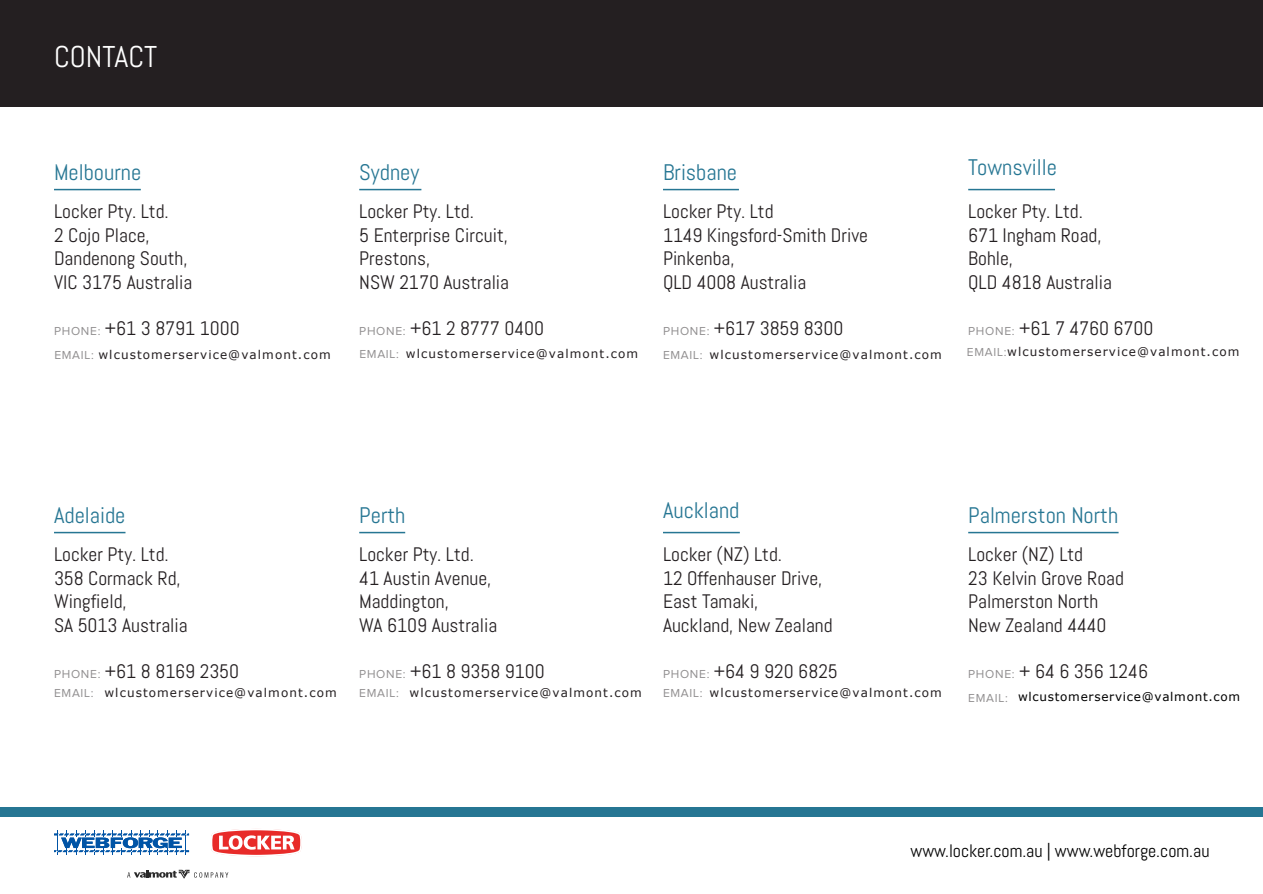
<style>
.page{position:relative;width:1263px;height:894px;background:#fff}
.page>*{position:absolute;margin:0;border:0;box-sizing:border-box;transform-origin:0 0}
.t1{font:30px "Abel";color:#fff}
.t2{font:22.5px "Abel";color:#267693}
.t3{font:19.5px/23.4px "Abel";color:#241f21}
.t4{font:18px "Abel";color:#000}
.t5{font:12px "Verdana";letter-spacing:.09em;color:#241f21}
.t6{font:12px "Verdana";letter-spacing:.06em;color:#000}
.t7{font:12px/23.4px "Proxima Nova";letter-spacing:.06em;color:#918f90}
.s1{font-family:"Proxima Nova";font-size:12px;color:#918f90}
.s2{font-family:"Proxima Nova";color:#918f90}
</style>
<div class="page">
<div style="left:0;top:0;width:1263px;height:106px;background:#241f21"></div>
<div style="left:0;top:807px;width:1263px;height:9px;background:#267693"></div>
<hr style="left:54px;top:189px;width:87px;height:1px;background:#267693">
<hr style="left:54px;top:531px;width:71px;height:2px;background:#267693">
<hr style="left:663px;top:189px;width:76px;height:1px;background:#267693">
<hr style="left:663px;top:531px;width:77px;height:2px;background:#267693">
<hr style="left:359px;top:189px;width:62px;height:1px;background:#267693">
<hr style="left:359px;top:531px;width:46px;height:2px;background:#267693">
<hr style="left:968px;top:189px;width:87px;height:1px;background:#267693">
<hr style="left:968px;top:531px;width:150px;height:2px;background:#267693">
<svg style="left:127px;top:869px;width:101px;height:9px"></svg>
<svg style="left:54px;top:830px;width:135px;height:24px"></svg>
<svg style="left:211px;top:829px;width:91px;height:28px"></svg>
<h1 class="t1" style="left:54px;top:38px;width:105px">CONTACT</h1>
<p class="t2" style="left:54px;top:158px;width:89px">Melbourne</p>
<p class="t3" style="left:54px;top:200px;width:140px">Locker Pty. Ltd.<br>2 Cojo Place,<br>Dandenong South,<br>VIC 3175 Australia</p>
<p class="t3" style="left:54px;top:317px;width:187px"><span class="s1">PHONE:</span> +61 3 8791 1000</p>
<p class="t5" style="left:54px;top:346px;width:278px"><span class="s2">EMAIL:</span> wlcustomerservice@valmont.com</p>
<p class="t2" style="left:359px;top:158px;width:62px">Sydney</p>
<p class="t3" style="left:359px;top:200px;width:151px">Locker Pty. Ltd.<br>5 Enterprise Circuit,<br>Prestons,<br>NSW 2170 Australia</p>
<p class="t3" style="left:359px;top:317px;width:186px"><span class="s1">PHONE:</span> +61 2 8777 0400</p>
<p class="t5" style="left:359px;top:345px;width:280px"><span class="s2">EMAIL:</span> wlcustomerservice@valmont.com</p>
<p class="t2" style="left:663px;top:158px;width:76px">Brisbane</p>
<p class="t3" style="left:663px;top:200px;width:207px">Locker Pty. Ltd<br>1149 Kingsford-Smith Drive<br>Pinkenba,<br>QLD 4008 Australia</p>
<p class="t3" style="left:663px;top:317px;width:182px"><span class="s1">PHONE:</span> +617 3859 8300</p>
<p class="t5" style="left:663px;top:346px;width:280px"><span class="s2">EMAIL:</span> wlcustomerservice@valmont.com</p>
<p class="t2" style="left:968px;top:153px;width:90px">Townsville</p>
<p class="t3" style="left:968px;top:200px;width:145px">Locker Pty. Ltd.<br>671 Ingham Road,<br>Bohle,<br>QLD 4818 Australia</p>
<p class="t3" style="left:968px;top:317px;width:187px"><span class="s1">PHONE:</span> +61 7 4760 6700</p>
<p class="t5" style="left:967px;top:343px;width:274px"><span class="s2">EMAIL:</span>wlcustomerservice@valmont.com</p>
<p class="t2" style="left:54px;top:500px;width:73px">Adelaide</p>
<p class="t3" style="left:54px;top:542px;width:135px">Locker Pty. Ltd.<br>358 Cormack Rd,<br>Wingfield,<br>SA 5013 Australia</p>
<p class="t3" style="left:54px;top:659px;width:187px"><span class="s1">PHONE:</span> +61 8 8169 2350</p>
<p class="t5" style="left:54px;top:683px;width:284px"><span class="s2">EMAIL:</span> wlcustomerservice@valmont.com</p>
<p class="t2" style="left:359px;top:500px;width:48px">Perth</p>
<p class="t3" style="left:359px;top:542px;width:139px">Locker Pty. Ltd.<br>41 Austin Avenue,<br>Maddington,<br>WA 6109 Australia</p>
<p class="t3" style="left:359px;top:659px;width:187px"><span class="s1">PHONE:</span> +61 8 9358 9100</p>
<p class="t5" style="left:359px;top:683px;width:284px"><span class="s2">EMAIL:</span> wlcustomerservice@valmont.com</p>
<p class="t2" style="left:663px;top:496px;width:78px">Auckland</p>
<p class="t3" style="left:663px;top:542px;width:171px">Locker (NZ) Ltd.<br>12 Offenhauser Drive,<br>East Tamaki,<br>Auckland, New Zealand</p>
<p class="t3" style="left:663px;top:659px;width:176px"><span class="s1">PHONE:</span> +64 9 920 6825</p>
<p class="t5" style="left:663px;top:683px;width:280px"><span class="s2">EMAIL:</span> wlcustomerservice@valmont.com</p>
<p class="t2" style="left:968px;top:500px;width:152px">Palmerston North</p>
<p class="t3" style="left:968px;top:542px;width:157px">Locker (NZ) Ltd<br>23 Kelvin Grove Road<br>Palmerston North<br>New Zealand 4440</p>
<p class="t7" style="left:968px;top:663px;width:48px">PHONE:<br>EMAIL:</p>
<p class="t3" style="left:1019px;top:659px;width:130px">+ 64 6 356 1246</p>
<p class="t6" style="left:1018px;top:688px;width:224px">wlcustomerservice@valmont.com</p>
<p class="t4" style="left:910px;top:839px;width:300px">www.locker.com.au | www.webforge.com.au</p>
</div>
